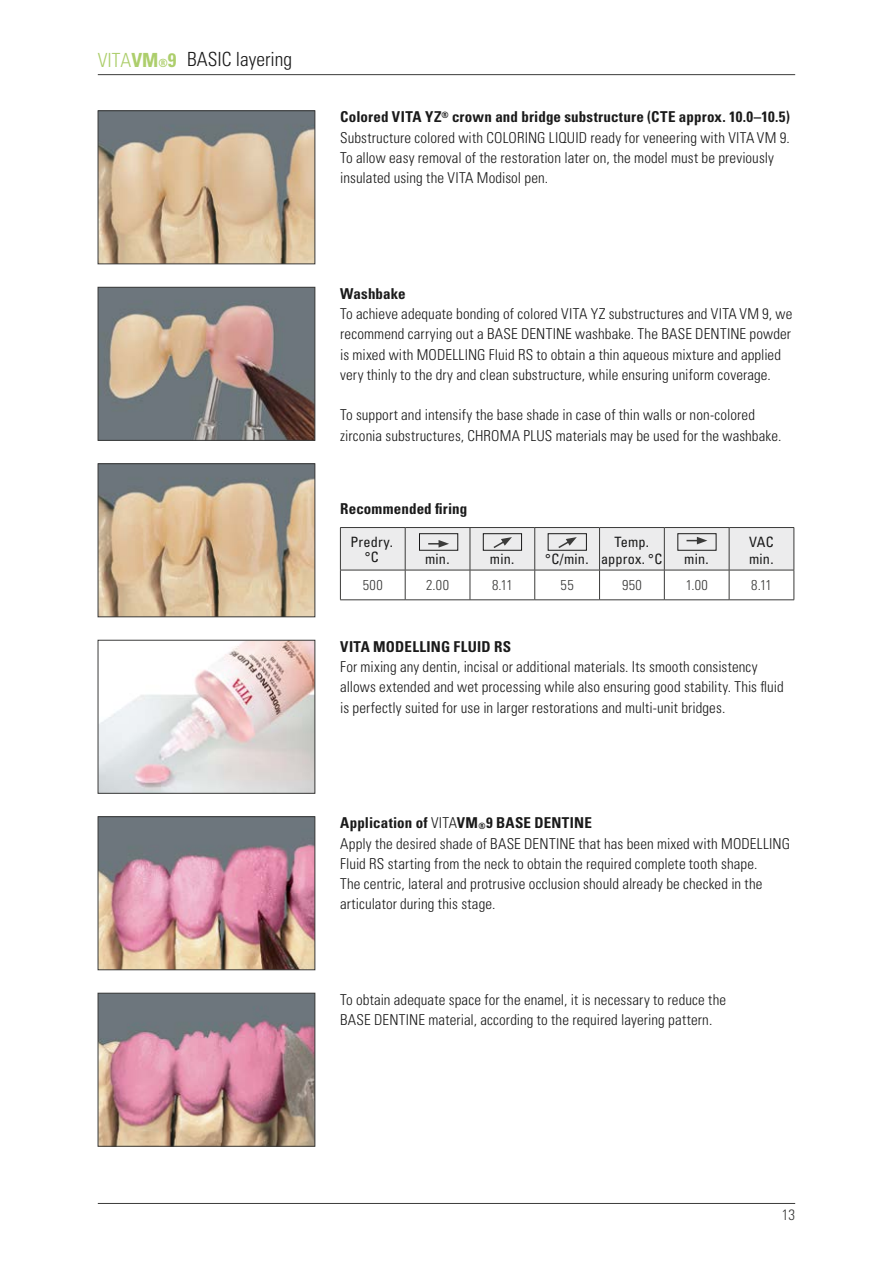
<style>
.page{position:relative;width:893px;height:1263px;background:#fff}
.page>*{position:absolute;margin:0;border:0;box-sizing:border-box;transform-origin:0 0}
.t1{font:300 condensed 19.5px "Univers LT";color:#1a1a1a}
.t2{font:300 condensed 19.5px "Univers LT";color:#adce6c}
.t3{font:300 condensed 15px/20.2px "Univers LT";letter-spacing:.005em;color:#1a1a1a}
.t4{font:700 condensed 15px "Univers LT";letter-spacing:.01em;color:#1a1a1a}
.t5{font:300 condensed 15px "Univers LT";color:#3b3b3a}
.t6{font:condensed 14.25px/16.5px "Univers LT";letter-spacing:.01em;color:#1a1a1a;text-align:center}
.t7{font:300 condensed 14.25px "Univers LT";letter-spacing:.03em;color:#3b3b3a}
.s1{font-weight:700}
.s2{font-weight:700;font-size:11.25px}
.s3{font-weight:700;font-size:8.7px}
</style>
<div class="page">
<hr style="left:98px;top:1203px;width:697px;height:1px;background:#3b3b3a">
<hr style="left:98px;top:74px;width:697px;height:1px;background:#3b3b3a">
<img style="left:100px;top:289px;width:213px;height:150px">
<div style="left:98px;top:287px;width:217px;height:154px;border:1px solid #3b3b3a"></div>
<img style="left:100px;top:465px;width:213px;height:150px">
<div style="left:98px;top:463px;width:217px;height:154px;border:1px solid #3b3b3a"></div>
<img style="left:100px;top:642px;width:213px;height:149px">
<div style="left:98px;top:640px;width:217px;height:153px;border:1px solid #3b3b3a"></div>
<img style="left:100px;top:818px;width:213px;height:150px">
<div style="left:98px;top:816px;width:217px;height:154px;border:1px solid #3b3b3a"></div>
<img style="left:100px;top:995px;width:213px;height:149px">
<div style="left:98px;top:993px;width:217px;height:153px;border:1px solid #3b3b3a"></div>
<img style="left:100px;top:113px;width:213px;height:149px">
<div style="left:98px;top:111px;width:217px;height:153px;border:1px solid #3b3b3a"></div>
<hr style="left:794px;top:528px;width:1px;height:42px;background:#3b3b3a">
<hr style="left:340px;top:570px;width:1px;height:30px;background:#3b3b3a">
<hr style="left:405px;top:570px;width:1px;height:30px;background:#3b3b3a">
<hr style="left:470px;top:570px;width:1px;height:30px;background:#3b3b3a">
<hr style="left:534px;top:570px;width:1px;height:30px;background:#3b3b3a">
<hr style="left:599px;top:570px;width:1px;height:30px;background:#3b3b3a">
<hr style="left:664px;top:570px;width:1px;height:30px;background:#3b3b3a">
<hr style="left:729px;top:570px;width:1px;height:30px;background:#3b3b3a">
<hr style="left:794px;top:570px;width:1px;height:30px;background:#3b3b3a">
<hr style="left:340px;top:570px;width:65px;height:1px;background:#3b3b3a">
<hr style="left:405px;top:570px;width:65px;height:1px;background:#3b3b3a">
<hr style="left:470px;top:570px;width:65px;height:1px;background:#3b3b3a">
<hr style="left:535px;top:570px;width:65px;height:1px;background:#3b3b3a">
<hr style="left:600px;top:570px;width:64px;height:1px;background:#3b3b3a">
<hr style="left:664px;top:570px;width:65px;height:1px;background:#3b3b3a">
<hr style="left:729px;top:570px;width:65px;height:1px;background:#3b3b3a">
<hr style="left:340px;top:599px;width:65px;height:1px;background:#3b3b3a">
<hr style="left:405px;top:599px;width:65px;height:1px;background:#3b3b3a">
<hr style="left:470px;top:599px;width:65px;height:1px;background:#3b3b3a">
<hr style="left:535px;top:599px;width:65px;height:1px;background:#3b3b3a">
<hr style="left:600px;top:599px;width:64px;height:1px;background:#3b3b3a">
<hr style="left:664px;top:599px;width:65px;height:1px;background:#3b3b3a">
<hr style="left:729px;top:599px;width:65px;height:1px;background:#3b3b3a">
<svg style="left:340px;top:527px;width:454px;height:43px"></svg>
<h1 class="t2" style="left:98px;top:48px;width:80px">VITA<span class="s1">VM</span><span class="s2">®</span><span class="s1">9</span></h1>
<h1 class="t1" style="left:187px;top:48px;width:107px">BASIC layering</h1>
<p class="t3" style="left:340px;top:107px;width:451px"><span class="s1">Colored VITA YZ</span><sup>®</sup> <span class="s1">crown and bridge substructure (CTE approx. 10.0–10.5)<br></span>Substructure colored with COLORING LIQUID ready for veneering with VITA VM 9.<br>To allow easy removal of the restoration later on, the model must be previously insulated using the VITA Modisol pen.</p>
<p class="t4" style="left:340px;top:284px;width:67px">Washbake</p>
<p class="t3" style="left:340px;top:304px;width:454px">To achieve adequate bonding of colored VITA YZ substructures and VITA VM 9, we recommend carrying out a BASE DENTINE washbake. The BASE DENTINE powder is mixed with MODELLING Fluid RS to obtain a thin aqueous mixture and applied very thinly to the dry and clean substructure, while ensuring uniform coverage.</p>
<p class="t3" style="left:340px;top:405px;width:443px">To support and intensify the base shade in case of thin walls or non-colored zirconia substructures, CHROMA PLUS materials may be used for the washbake.</p>
<p class="t4" style="left:340px;top:499px;width:129px">Recommended firing</p>
<p class="t6" style="left:350px;top:534px;width:44px;line-height:15px">Predry. °C</p>
<p class="t6" style="left:425px;top:550px;width:26px">min.</p>
<p class="t6" style="left:490px;top:550px;width:26px">min.</p>
<p class="t6" style="left:545px;top:550px;width:45px">°C/min.</p>
<p class="t6" style="left:601px;top:534px;width:63px">Temp. approx. °C</p>
<p class="t6" style="left:684px;top:550px;width:26px">min.</p>
<p class="t6" style="left:749px;top:534px;width:26px;text-align:left">VAC min.</p>
<p class="t7" style="left:363px;top:576px;width:21px">500</p>
<p class="t7" style="left:426px;top:576px;width:24px">2.00</p>
<p class="t7" style="left:492px;top:576px;width:22px">8.11</p>
<p class="t7" style="left:561px;top:576px;width:15px">55</p>
<p class="t7" style="left:622px;top:576px;width:21px">950</p>
<p class="t7" style="left:686px;top:576px;width:24px">1.00</p>
<p class="t7" style="left:751px;top:576px;width:22px">8.11</p>
<p class="t4" style="left:340px;top:637px;width:172px">VITA MODELLING FLUID RS</p>
<p class="t3" style="left:340px;top:657px;width:445px">For mixing any dentin, incisal or additional materials. Its smooth consistency allows extended and wet processing while also ensuring good stability. This fluid is perfectly suited for use in larger restorations and multi-unit bridges.</p>
<p class="t3" style="left:340px;top:813px;width:451px"><span class="s1">Application of</span> VITA<span class="s1">VM</span><span class="s3">®</span><span class="s1">9 BASE DENTINE<br></span>Apply the desired shade of BASE DENTINE that has been mixed with MODELLING Fluid RS starting from the neck to obtain the required complete tooth shape.<br>The centric, lateral and protrusive occlusion should already be checked in the articulator during this stage.</p>
<p class="t3" style="left:340px;top:989px;width:387px">To obtain adequate space for the enamel, it is necessary to reduce the<br>BASE DENTINE material, according to the required layering pattern.</p>
<p class="t5" style="left:782px;top:1206px;width:15px">13</p>
</div>
